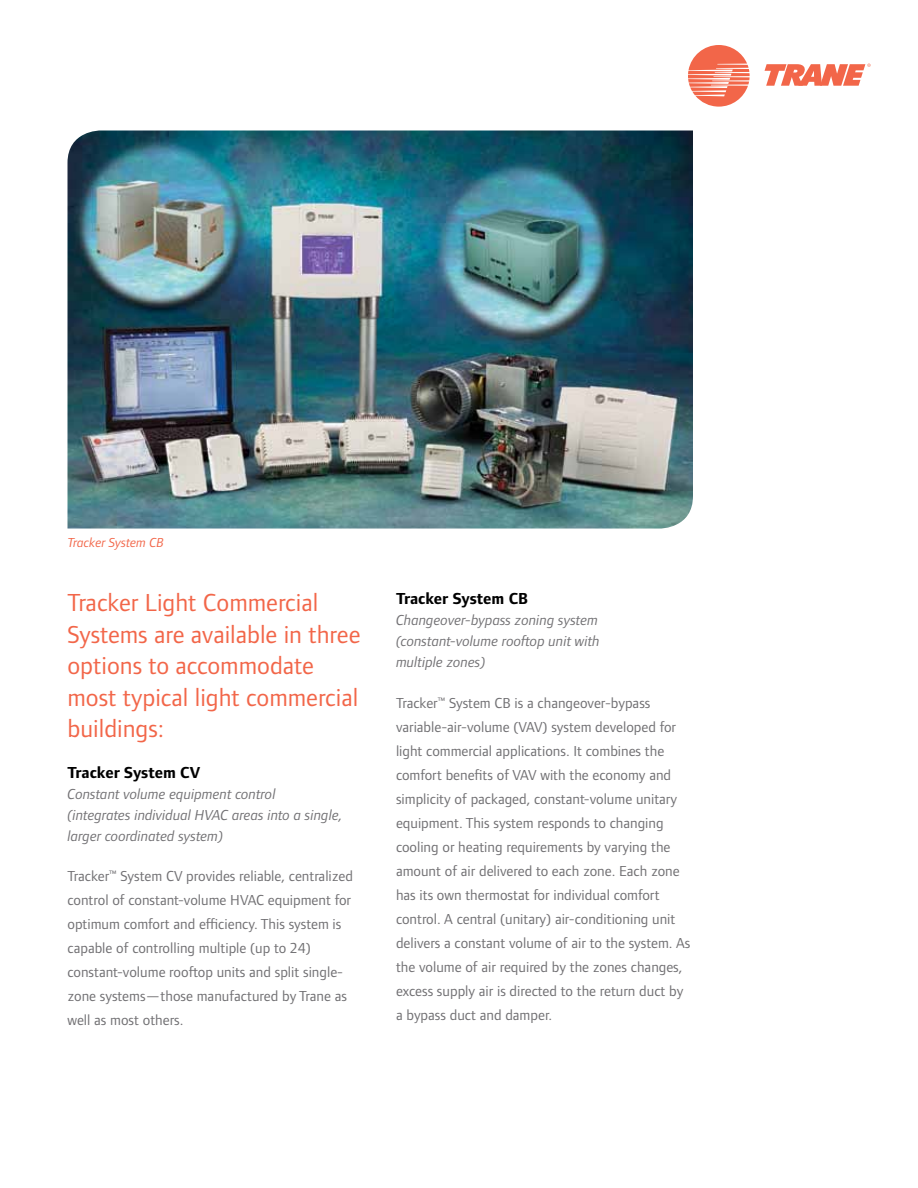
<style>
.page{position:relative;width:918px;height:1188px;background:#fff}
.page>*{position:absolute;margin:0;border:0;box-sizing:border-box;transform-origin:0 0}
.t1{font:25.5px/31.5px "Foundry Form Sans";color:#f26649}
.t2{font:700 16.5px "Foundry Form Sans";color:#000}
.t3{font:15px/24px "Foundry Form Sans";color:#717073}
.t4{font:italic 15px/21px "Foundry Form Sans";color:#717073}
.t5{font:italic 13.5px "Foundry Form Sans";color:#f26649}
</style>
<div class="page">
<img style="left:68px;top:130px;width:625px;height:399px">
<svg style="left:688px;top:45px;width:62px;height:62px"></svg>
<svg style="left:765px;top:64px;width:106px;height:22px"></svg>
<p class="t5" style="left:68px;top:535px;width:98px">Tracker System CB</p>
<h1 class="t1" style="left:68px;top:587px;width:294px">Tracker Light Commercial<br>Systems are available in three options to accommodate most typical light commercial buildings:</h1>
<p class="t2" style="left:68px;top:762px;width:134px">Tracker System CV</p>
<p class="t4" style="left:68px;top:783px;width:277px">Constant volume equipment control<br>(integrates individual HVAC areas into a single, larger coordinated system)</p>
<p class="t3" style="left:68px;top:864px;width:287px">Tracker<sup>™</sup> System CV provides reliable, centralized control of constant-volume HVAC equipment for optimum comfort and efficiency. This system is capable of controlling multiple (up to 24) constant-volume rooftop units and split single&shy;zone systems—those manufactured by Trane as well as most others.</p>
<p class="t2" style="left:396px;top:589px;width:134px">Tracker System CB</p>
<p class="t4" style="left:396px;top:610px;width:205px;text-align:justify">Changeover-bypass zoning system (constant-volume rooftop unit with multiple zones)</p>
<p class="t3" style="left:396px;top:691px;width:296px">Tracker<sup>™</sup> System CB is a changeover-bypass variable-air-volume (VAV) system developed for light commercial applications. It combines the comfort benefits of VAV with the economy and simplicity of packaged, constant-volume unitary equipment. This system responds to changing cooling or heating requirements by varying the amount of air delivered to each zone. Each zone has its own thermostat for individual comfort control. A central (unitary) air-conditioning unit delivers a constant volume of air to the system. As the volume of air required by the zones changes, excess supply air is directed to the return duct by a bypass duct and damper.</p>
</div>
